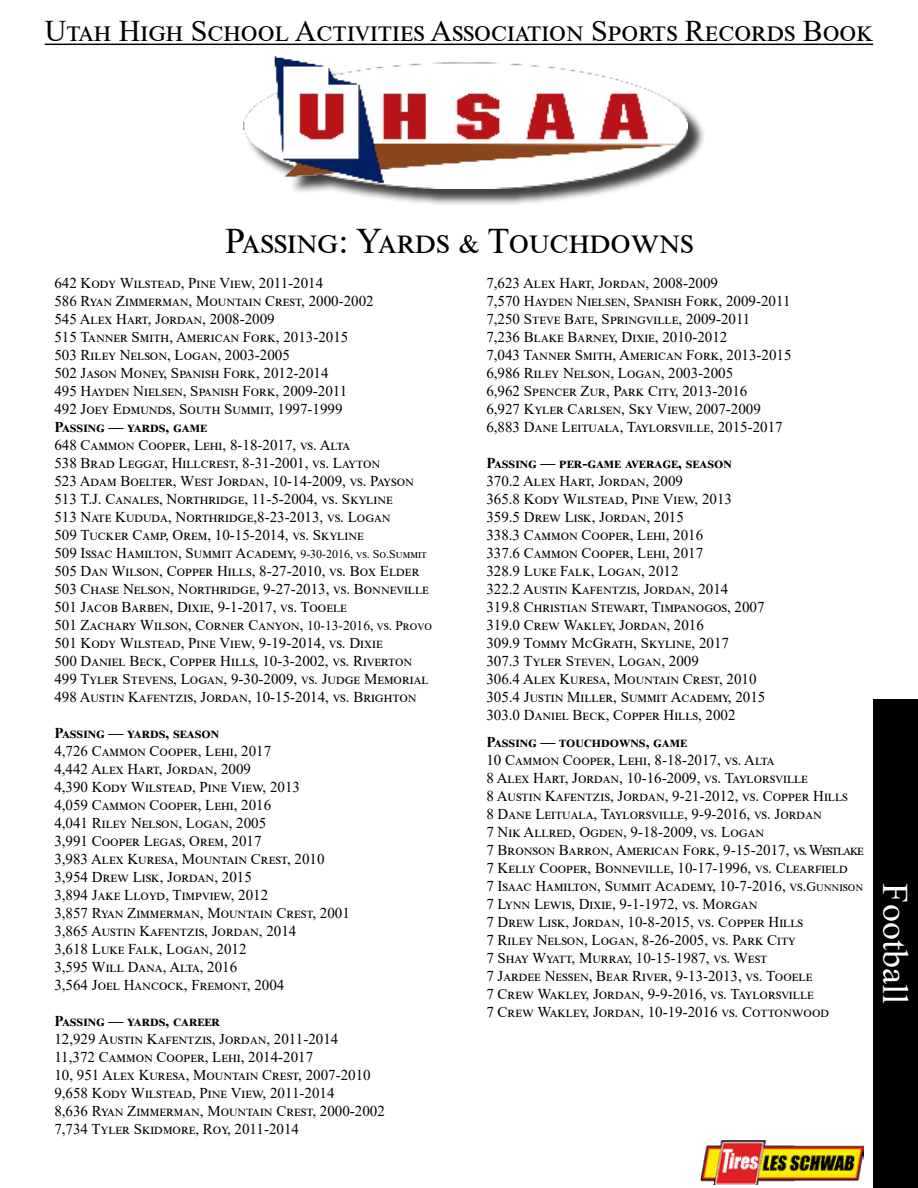
<style>
.page{position:relative;width:918px;height:1188px;background:#fff}
.page>*{position:absolute;margin:0;border:0;box-sizing:border-box;transform-origin:0 0}
.t1{font:36px "Times New Roman";letter-spacing:.035em;color:#000}
.t2{font:36px "Times New Roman";color:#fff}
.t3{font:30px "Times New Roman";color:#000}
.t4{font:15px/18px "Times New Roman";color:#000}
.t5{font:700 15px "Times New Roman";color:#000}
.s1{font-size:12px}
.s2{font-size:13.5px}
</style>
<div class="page">
<hr style="left:45px;top:44px;width:828px;height:1px;background:#000">
<div style="left:245px;top:60px;width:461px;height:147px;background:#000;opacity:.75"></div>
<img style="left:243px;top:57px;width:445px;height:131px">
<img style="left:700px;top:1140px;width:164px;height:44px">
<div style="left:873px;top:699px;width:45px;height:489px;background:#000"></div>
<h2 class="t3" style="left:45px;top:10px;width:830px">Utah High School Activities Association Sports Records Book</h2>
<h1 class="t1" style="left:225px;top:215px;width:470px">Passing: Yards &amp; Touchdowns</h1>
<p class="t4" style="left:54px;top:273px;width:321px">642 Kody Wilstead, Pine View, 2011-2014<br>586 Ryan Zimmerman, Mountain Crest, 2000-2002<br>545 Alex Hart, Jordan, 2008-2009<br>515 Tanner Smith, American Fork, 2013-2015<br>503 Riley Nelson, Logan, 2003-2005<br>502 Jason Money, Spanish Fork, 2012-2014<br>495 Hayden Nielsen, Spanish Fork, 2009-2011<br>492 Joey Edmunds, South Summit, 1997-1999</p>
<p class="t5" style="left:54px;top:416px;width:154px">Passing — yards, game</p>
<p class="t4" style="left:54px;top:435px;width:379px">648 Cammon Cooper, Lehi, 8-18-2017, vs. Alta<br>538 Brad Leggat, Hillcrest, 8-31-2001, vs. Layton<br>523 Adam Boelter, West Jordan, 10-14-2009, vs. Payson 513 T.J. Canales, Northridge, 11-5-2004, vs. Skyline<br>513 Nate Kududa, Northridge,8-23-2013, vs. Logan<br>509 Tucker Camp, Orem, 10-15-2014, vs. Skyline<br>509 Issac Hamilton, Summit Academy, <span class="s1">9-30-2016, vs. So.Summit </span>505 Dan Wilson, Copper Hills, 8-27-2010, vs. Box Elder 503 Chase Nelson, Northridge, 9-27-2013, vs. Bonneville 501 Jacob Barben, Dixie, 9-1-2017, vs. Tooele<br>501 Zachary Wilson, Corner Canyon, <span class="s2">10-13-2016, vs. Provo </span>501 Kody Wilstead, Pine View, 9-19-2014, vs. Dixie<br>500 Daniel Beck, Copper Hills, 10-3-2002, vs. Riverton 499 Tyler Stevens, Logan, 9-30-2009, vs. Judge Memorial 498 Austin Kafentzis, Jordan, 10-15-2014, vs. Brighton</p>
<p class="t5" style="left:54px;top:722px;width:166px">Passing — yards, season</p>
<p class="t4" style="left:54px;top:741px;width:297px">4,726 Cammon Cooper, Lehi, 2017<br>4,442 Alex Hart, Jordan, 2009<br>4,390 Kody Wilstead, Pine View, 2013<br>4,059 Cammon Cooper, Lehi, 2016<br>4,041 Riley Nelson, Logan, 2005<br>3,991 Cooper Legas, Orem, 2017<br>3,983 Alex Kuresa, Mountain Crest, 2010<br>3,954 Drew Lisk, Jordan, 2015<br>3,894 Jake Lloyd, Timpview, 2012<br>3,857 Ryan Zimmerman, Mountain Crest, 2001<br>3,865 Austin Kafentzis, Jordan, 2014<br>3,618 Luke Falk, Logan, 2012<br>3,595 Will Dana, Alta, 2016<br>3,564 Joel Hancock, Fremont, 2004</p>
<p class="t5" style="left:54px;top:1010px;width:167px">Passing — yards, career</p>
<p class="t4" style="left:54px;top:1029px;width:332px">12,929 Austin Kafentzis, Jordan, 2011-2014<br>11,372 Cammon Cooper, Lehi, 2014-2017<br>10, 951 Alex Kuresa, Mountain Crest, 2007-2010<br>9,658 Kody Wilstead, Pine View, 2011-2014<br>8,636 Ryan Zimmerman, Mountain Crest, 2000-2002<br>7,734 Tyler Skidmore, Roy, 2011-2014</p>
<p class="t4" style="left:486px;top:273px;width:307px">7,623 Alex Hart, Jordan, 2008-2009<br>7,570 Hayden Nielsen, Spanish Fork, 2009-2011<br>7,250 Steve Bate, Springville, 2009-2011<br>7,236 Blake Barney, Dixie, 2010-2012<br>7,043 Tanner Smith, American Fork, 2013-2015<br>6,986 Riley Nelson, Logan, 2003-2005<br>6,962 Spencer Zur, Park City, 2013-2016<br>6,927 Kyler Carlsen, Sky View, 2007-2009<br>6,883 Dane Leituala, Taylorsville, 2015-2017</p>
<p class="t5" style="left:486px;top:452px;width:247px">Passing — per-game average, season</p>
<p class="t4" style="left:486px;top:471px;width:281px">370.2 Alex Hart, Jordan, 2009<br>365.8 Kody Wilstead, Pine View, 2013<br>359.5 Drew Lisk, Jordan, 2015<br>338.3 Cammon Cooper, Lehi, 2016<br>337.6 Cammon Cooper, Lehi, 2017<br>328.9 Luke Falk, Logan, 2012<br>322.2 Austin Kafentzis, Jordan, 2014<br>319.8 Christian Stewart, Timpanogos, 2007<br>319.0 Crew Wakley, Jordan, 2016<br>309.9 Tommy McGrath, Skyline, 2017<br>307.3 Tyler Steven, Logan, 2009<br>306.4 Alex Kuresa, Mountain Crest, 2010<br>305.4 Justin Miller, Summit Academy, 2015<br>303.0 Daniel Beck, Copper Hills, 2002</p>
<p class="t5" style="left:486px;top:731px;width:202px">Passing — touchdowns, game</p>
<p class="t4" style="left:486px;top:750px;width:379px">10 Cammon Cooper, Lehi, 8-18-2017, vs. Alta<br>8 Alex Hart, Jordan, 10-16-2009, vs. Taylorsville<br>8 Austin Kafentzis, Jordan, 9-21-2012, vs. Copper Hills<br>8 Dane Leituala, Taylorsville, 9-9-2016, vs. Jordan<br>7 Nik Allred, Ogden, 9-18-2009, vs. Logan<br>7 Bronson Barron, American Fork, 9-15-2017, vs. Westlake 7 Kelly Cooper, Bonneville, 10-17-1996, vs. Clearfield<br>7 Isaac Hamilton, Summit Academy, 10-7-2016, vs.<span class="s2">Gunnison </span>7 Lynn Lewis, Dixie, 9-1-1972, vs. Morgan<br>7 Drew Lisk, Jordan, 10-8-2015, vs. Copper Hills<br>7 Riley Nelson, Logan, 8-26-2005, vs. Park City<br>7 Shay Wyatt, Murray, 10-15-1987, vs. West<br>7 Jardee Nessen, Bear River, 9-13-2013, vs. Tooele<br>7 Crew Wakley, Jordan, 9-9-2016, vs. Taylorsville<br>7 Crew Wakley, Jordan, 10-19-2016 vs. Cottonwood</p>
<h1 class="t2" style="left:920px;top:883px;width:122px;rotate:90deg">Football</h1>
</div>
